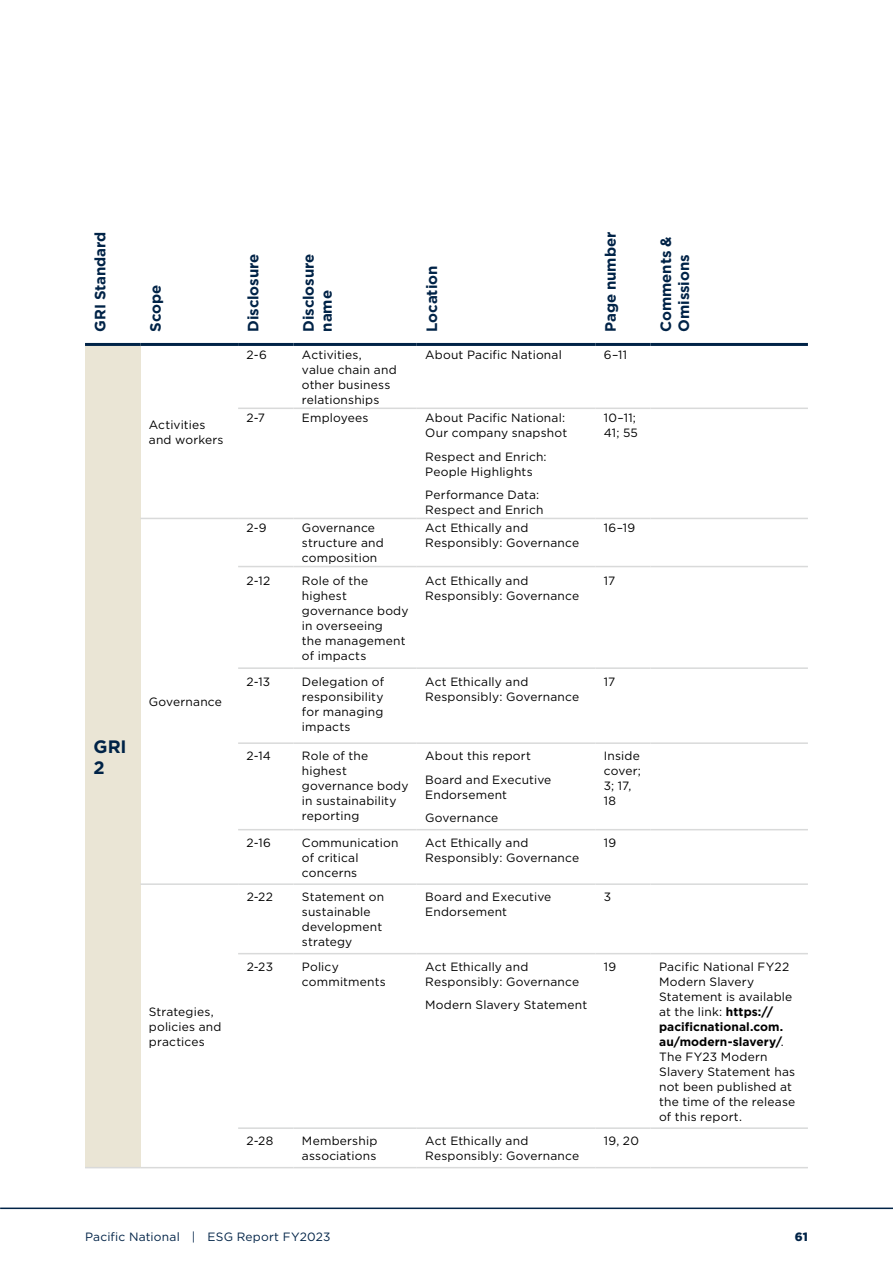
<style>
.page{position:relative;width:893px;height:1263px;background:#fff}
.page>*{position:absolute;margin:0;border:0;box-sizing:border-box;transform-origin:0 0}
.t1{font:700 18px/21px "Gotham";color:#002347}
.t2{font:700 15px/18px "Gotham";letter-spacing:-.01em;color:#002347}
.t3{font:12px/15px "Gotham";letter-spacing:.015em;color:#000}
.t4{font:12px "Gotham";letter-spacing:.015em;color:#002347}
.t5{font:900 12px "Gotham";color:#002347}
.s1{font-weight:700}
</style>
<div class="page">
<div style="left:85px;top:344px;width:55px;height:824px;background:#eae5d5"></div>
<hr style="left:238px;top:408px;width:55px;height:1px;background:#d9dada">
<hr style="left:293px;top:408px;width:124px;height:1px;background:#d9dada">
<hr style="left:417px;top:408px;width:178px;height:1px;background:#d9dada">
<hr style="left:595px;top:408px;width:56px;height:1px;background:#d9dada">
<hr style="left:651px;top:408px;width:157px;height:1px;background:#d9dada">
<hr style="left:238px;top:667px;width:55px;height:2px;background:#d9dada">
<hr style="left:293px;top:667px;width:124px;height:2px;background:#d9dada">
<hr style="left:417px;top:667px;width:178px;height:2px;background:#d9dada">
<hr style="left:595px;top:667px;width:56px;height:2px;background:#d9dada">
<hr style="left:651px;top:667px;width:157px;height:2px;background:#d9dada">
<hr style="left:238px;top:742px;width:55px;height:2px;background:#d9dada">
<hr style="left:293px;top:742px;width:124px;height:2px;background:#d9dada">
<hr style="left:417px;top:742px;width:178px;height:2px;background:#d9dada">
<hr style="left:595px;top:742px;width:56px;height:2px;background:#d9dada">
<hr style="left:651px;top:742px;width:157px;height:2px;background:#d9dada">
<hr style="left:238px;top:829px;width:55px;height:1px;background:#d9dada">
<hr style="left:293px;top:829px;width:124px;height:1px;background:#d9dada">
<hr style="left:417px;top:829px;width:178px;height:1px;background:#d9dada">
<hr style="left:595px;top:829px;width:56px;height:1px;background:#d9dada">
<hr style="left:651px;top:829px;width:157px;height:1px;background:#d9dada">
<hr style="left:238px;top:953px;width:55px;height:1px;background:#d9dada">
<hr style="left:293px;top:953px;width:124px;height:1px;background:#d9dada">
<hr style="left:417px;top:953px;width:178px;height:1px;background:#d9dada">
<hr style="left:595px;top:953px;width:56px;height:1px;background:#d9dada">
<hr style="left:651px;top:953px;width:157px;height:1px;background:#d9dada">
<hr style="left:238px;top:1127px;width:55px;height:2px;background:#d9dada">
<hr style="left:293px;top:1127px;width:124px;height:2px;background:#d9dada">
<hr style="left:417px;top:1127px;width:178px;height:2px;background:#d9dada">
<hr style="left:595px;top:1127px;width:56px;height:2px;background:#d9dada">
<hr style="left:651px;top:1127px;width:157px;height:2px;background:#d9dada">
<hr style="left:238px;top:1167px;width:55px;height:1px;background:#d9dada">
<hr style="left:293px;top:1167px;width:124px;height:1px;background:#d9dada">
<hr style="left:417px;top:1167px;width:178px;height:1px;background:#d9dada">
<hr style="left:595px;top:1167px;width:56px;height:1px;background:#d9dada">
<hr style="left:651px;top:1167px;width:157px;height:1px;background:#d9dada">
<hr style="left:85px;top:343px;width:55px;height:3px;background:#002347">
<hr style="left:140px;top:343px;width:98px;height:3px;background:#002347">
<hr style="left:238px;top:343px;width:55px;height:3px;background:#002347">
<hr style="left:293px;top:343px;width:124px;height:3px;background:#002347">
<hr style="left:595px;top:343px;width:56px;height:3px;background:#002347">
<hr style="left:651px;top:343px;width:157px;height:3px;background:#002347">
<hr style="left:417px;top:343px;width:178px;height:3px;background:#002347">
<hr style="left:238px;top:518px;width:55px;height:1px;background:#d9dada">
<hr style="left:293px;top:518px;width:124px;height:1px;background:#d9dada">
<hr style="left:417px;top:518px;width:178px;height:1px;background:#d9dada">
<hr style="left:595px;top:518px;width:56px;height:1px;background:#d9dada">
<hr style="left:651px;top:518px;width:157px;height:1px;background:#d9dada">
<hr style="left:238px;top:566px;width:55px;height:1px;background:#d9dada">
<hr style="left:293px;top:566px;width:124px;height:1px;background:#d9dada">
<hr style="left:417px;top:566px;width:178px;height:1px;background:#d9dada">
<hr style="left:595px;top:566px;width:56px;height:1px;background:#d9dada">
<hr style="left:651px;top:566px;width:157px;height:1px;background:#d9dada">
<hr style="left:238px;top:883px;width:55px;height:2px;background:#d9dada">
<hr style="left:293px;top:883px;width:124px;height:2px;background:#d9dada">
<hr style="left:417px;top:883px;width:178px;height:2px;background:#d9dada">
<hr style="left:595px;top:883px;width:56px;height:2px;background:#d9dada">
<hr style="left:651px;top:883px;width:157px;height:2px;background:#d9dada">
<hr style="left:140px;top:518px;width:98px;height:1px;background:#d9dada">
<hr style="left:140px;top:883px;width:98px;height:2px;background:#d9dada">
<hr style="left:140px;top:1167px;width:98px;height:1px;background:#d9dada">
<hr style="left:85px;top:1167px;width:55px;height:1px;background:#d9dada">
<hr style="left:0;top:1207px;width:893px;height:2px;background:#002347">
<p class="t2" style="left:91px;top:332px;width:102px;rotate:-90deg">GRI Standard</p>
<p class="t2" style="left:146px;top:332px;width:48px;rotate:-90deg">Scope</p>
<p class="t3" style="left:149px;top:417px;width:76px">Activities and workers</p>
<h1 class="t1" style="left:94px;top:736px;width:35px">GRI<br>2</h1>
<p class="t3" style="left:149px;top:694px;width:75px">Governance</p>
<p class="t3" style="left:149px;top:1004px;width:74px">Strategies, policies and practices</p>
<p class="t2" style="left:244px;top:332px;width:79px;rotate:-90deg">Disclosure</p>
<p class="t2" style="left:299px;top:332px;width:79px;rotate:-90deg">Disclosure name</p>
<p class="t2" style="left:423px;top:332px;width:67px;rotate:-90deg">Location</p>
<p class="t2" style="left:601px;top:332px;width:101px;rotate:-90deg">Page number</p>
<p class="t2" style="left:657px;top:332px;width:97px;rotate:-90deg">Comments &amp;<br>Omissions</p>
<p class="t3" style="left:247px;top:347px;width:22px">2-6</p>
<p class="t3" style="left:302px;top:347px;width:96px">Activities, value chain and other business relationships</p>
<p class="t3" style="left:425px;top:347px;width:138px">About Pacific National</p>
<p class="t3" style="left:604px;top:347px;width:25px">6–11</p>
<p class="t3" style="left:247px;top:410px;width:20px">2-7</p>
<p class="t3" style="left:302px;top:410px;width:68px">Employees</p>
<p class="t3" style="left:425px;top:410px;width:143px">About Pacific National:<br>Our company snapshot</p>
<p class="t3" style="left:425px;top:449px;width:123px">Respect and Enrich:<br>People Highlights</p>
<p class="t3" style="left:425px;top:487px;width:120px">Performance Data:<br>Respect and Enrich</p>
<p class="t3" style="left:604px;top:410px;width:36px">10–11;<br>41; 55</p>
<p class="t3" style="left:247px;top:520px;width:21px">2-9</p>
<p class="t3" style="left:302px;top:520px;width:83px">Governance structure and composition</p>
<p class="t3" style="left:425px;top:520px;width:155px">Act Ethically and<br>Responsibly: Governance</p>
<p class="t3" style="left:604px;top:520px;width:33px">16–19</p>
<p class="t3" style="left:247px;top:573px;width:25px">2-12</p>
<p class="t3" style="left:302px;top:573px;width:108px">Role of the highest governance body in overseeing<br>the management of impacts</p>
<p class="t3" style="left:425px;top:573px;width:155px">Act Ethically and<br>Responsibly: Governance</p>
<p class="t3" style="left:604px;top:573px;width:13px">17</p>
<p class="t3" style="left:247px;top:674px;width:25px">2-13</p>
<p class="t3" style="left:302px;top:674px;width:84px;text-align:justify">Delegation of responsibility for managing impacts</p>
<p class="t3" style="left:425px;top:674px;width:155px">Act Ethically and<br>Responsibly: Governance</p>
<p class="t3" style="left:604px;top:674px;width:13px">17</p>
<p class="t3" style="left:247px;top:748px;width:26px">2-14</p>
<p class="t3" style="left:302px;top:748px;width:108px">Role of the highest governance body in sustainability reporting</p>
<p class="t3" style="left:425px;top:744px;width:128px;line-height:23.5px">About this report<br>Board and Executive</p>
<p class="t3" style="left:604px;top:748px;width:39px">Inside cover;<br>3; 17,<br>18</p>
<p class="t3" style="left:425px;top:782px;width:83px;line-height:23.5px">Endorsement<br>Governance</p>
<p class="t3" style="left:247px;top:835px;width:26px">2-16</p>
<p class="t3" style="left:302px;top:835px;width:98px">Communication of critical concerns</p>
<p class="t3" style="left:425px;top:835px;width:155px">Act Ethically and<br>Responsibly: Governance</p>
<p class="t3" style="left:604px;top:835px;width:14px">19</p>
<p class="t3" style="left:247px;top:889px;width:28px">2-22</p>
<p class="t3" style="left:302px;top:889px;width:84px">Statement on sustainable development strategy</p>
<p class="t3" style="left:425px;top:889px;width:128px">Board and Executive<br>Endorsement</p>
<p class="t3" style="left:604px;top:889px;width:9px">3</p>
<p class="t3" style="left:247px;top:959px;width:28px">2-23</p>
<p class="t3" style="left:302px;top:959px;width:85px">Policy commitments</p>
<p class="t3" style="left:425px;top:959px;width:155px">Act Ethically and<br>Responsibly: Governance</p>
<p class="t3" style="left:425px;top:997px;width:163px">Modern Slavery Statement</p>
<p class="t3" style="left:604px;top:959px;width:14px">19</p>
<p class="t3" style="left:659px;top:959px;width:138px">Pacific National FY22<br>Modern Slavery<br>Statement is available at the link: <span class="s1">https:// pacificnational.com. au/modern-slavery/</span>.<br>The FY23 Modern<br>Slavery Statement has not been published at the time of the release of this report.</p>
<p class="t3" style="left:247px;top:1133px;width:28px">2-28</p>
<p class="t3" style="left:302px;top:1133px;width:77px">Membership associations</p>
<p class="t3" style="left:425px;top:1133px;width:155px">Act Ethically and<br>Responsibly: Governance</p>
<p class="t3" style="left:604px;top:1133px;width:37px">19, 20</p>
<p class="t4" style="left:85px;top:1229px;width:247px">Pacific National | ESG Report FY2023</p>
<p class="t5" style="left:795px;top:1228px;width:15px">61</p>
</div>
